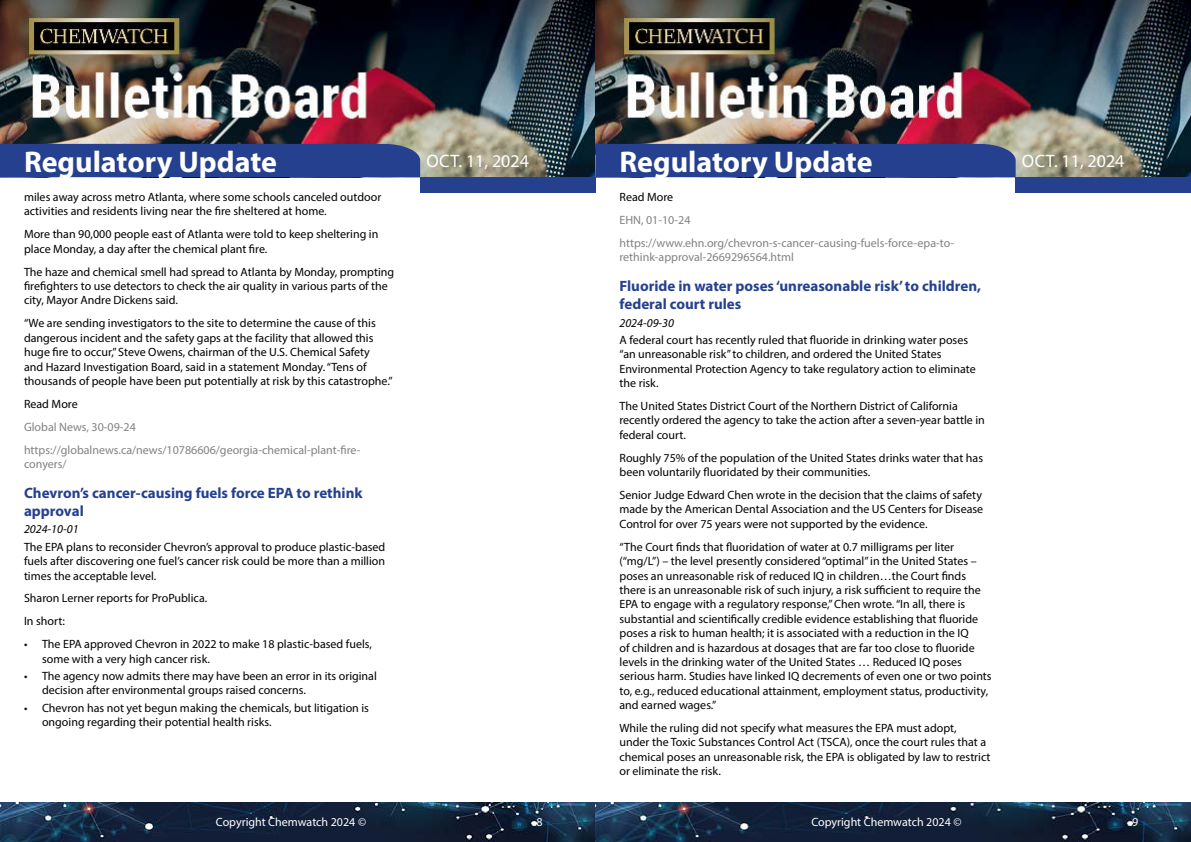
<style>
.page{position:relative;width:1191px;height:842px;background:#fff}
.page>*{position:absolute;margin:0;border:0;box-sizing:border-box;transform-origin:0 0}
.t1{font:700 30px "Myriad Pro";color:#fff}
.t2{font:18px "Myriad Pro";color:#fff}
.t3{font:700 15px/18px "Myriad Pro";color:#25408f}
.t4{font:12px/14.4px "Myriad Pro";color:#000}
.t5{font:12px/22.9px "Myriad Pro";color:#808285}
.t6{font:12px "Myriad Pro";color:#fff}
.t7{font:italic 12px "Myriad Pro";color:#000}
</style>
<div class="page">
<img style="left:0;top:0;width:1191px;height:177px">
<div style="left:420px;top:177px;width:175px;height:15px;background:#25408f"></div>
<div style="left:1015px;top:177px;width:176px;height:15px;background:#25408f"></div>
<div style="left:0;top:144px;width:420px;height:33px;background:#25408f"></div>
<div style="left:595px;top:144px;width:420px;height:33px;background:#25408f"></div>
<img style="left:0;top:802px;width:1191px;height:40px">
<h1 class="t1" style="left:24px;top:142px;width:255px">Regulatory Update</h1>
<h2 class="t2" style="left:426px;top:149px;width:104px">Oct. 11, 2024</h2>
<h1 class="t1" style="left:619px;top:142px;width:255px">Regulatory Update</h1>
<h2 class="t2" style="left:1022px;top:149px;width:104px">Oct. 11, 2024</h2>
<p class="t4" style="left:619px;top:190px;width:55px">Read More</p>
<p class="t5" style="left:619px;top:208px;width:336px">EHN, 01-10-24 https://www.ehn.org/chevron-s-cancer-causing-fuels-force-epa-to-</p>
<p class="t5" style="left:619px;top:246px;width:176px">rethink-approval-2669296564.html</p>
<p class="t3" style="left:619px;top:277px;width:363px">Fluoride in water poses ‘unreasonable risk’ to children, federal court rules</p>
<p class="t7" style="left:619px;top:315px;width:56px">2024-09-30</p>
<p class="t4" style="left:619px;top:332px;width:358px">A federal court has recently ruled that fluoride in drinking water poses “an unreasonable risk” to children, and ordered the United States Environmental Protection Agency to take regulatory action to eliminate the risk.</p>
<p class="t4" style="left:619px;top:399px;width:367px">The United States District Court of the Northern District of California recently ordered the agency to take the action after a seven-year battle in federal court.</p>
<p class="t4" style="left:619px;top:450px;width:365px">Roughly 75% of the population of the United States drinks water that has been voluntarily fluoridated by their communities.</p>
<p class="t4" style="left:619px;top:488px;width:365px;text-align:justify">Senior Judge Edward Chen wrote in the decision that the claims of safety made by the American Dental Association and the US Centers for Disease Control for over 75 years were not supported by the evidence.</p>
<p class="t4" style="left:619px;top:539px;width:374px">“The Court finds that fluoridation of water at 0.7 milligrams per liter (“mg/L”) – the level presently considered “optimal” in the United States – poses an unreasonable risk of reduced IQ in children…the Court finds there is an unreasonable risk of such injury, a risk sufficient to require the EPA to engage with a regulatory response,” Chen wrote. “In all, there is substantial and scientifically credible evidence establishing that fluoride poses a risk to human health; it is associated with a reduction in the IQ<br>of children and is hazardous at dosages that are far too close to fluoride levels in the drinking water of the United States … Reduced IQ poses serious harm. Studies have linked IQ decrements of even one or two points to, e.g., reduced educational attainment, employment status, productivity, and earned wages.”</p>
<p class="t4" style="left:619px;top:721px;width:372px">While the ruling did not specify what measures the EPA must adopt,<br>under the Toxic Substances Control Act (TSCA), once the court rules that a chemical poses an unreasonable risk, the EPA is obligated by law to restrict or eliminate the risk.</p>
<p class="t4" style="left:24px;top:190px;width:359px">miles away across metro Atlanta, where some schools canceled outdoor activities and residents living near the fire sheltered at home.</p>
<p class="t4" style="left:24px;top:227px;width:356px">More than 90,000 people east of Atlanta were told to keep sheltering in place Monday, a day after the chemical plant fire.</p>
<p class="t4" style="left:24px;top:264px;width:372px">The haze and chemical smell had spread to Atlanta by Monday, prompting firefighters to use detectors to check the air quality in various parts of the city, Mayor Andre Dickens said.</p>
<p class="t4" style="left:24px;top:316px;width:370px">“We are sending investigators to the site to determine the cause of this dangerous incident and the safety gaps at the facility that allowed this huge fire to occur,” Steve Owens, chairman of the U.S. Chemical Safety<br>and Hazard Investigation Board, said in a statement Monday. “Tens of thousands of people have been put potentially at risk by this catastrophe.”</p>
<p class="t4" style="left:24px;top:396px;width:55px">Read More</p>
<p class="t5" style="left:24px;top:415px;width:338px">Global News, 30-09-24 https://globalnews.ca/news/10786606/georgia-chemical-plant-fire-</p>
<p class="t5" style="left:24px;top:452px;width:44px">conyers/</p>
<p class="t3" style="left:24px;top:483px;width:340px">Chevron’s cancer-causing fuels force EPA to rethink approval</p>
<p class="t7" style="left:24px;top:522px;width:56px">2024-10-01</p>
<p class="t4" style="left:24px;top:539px;width:363px;text-align:justify">The EPA plans to reconsider Chevron’s approval to produce plastic-based fuels after discovering one fuel’s cancer risk could be more than a million times the acceptable level.</p>
<p class="t4" style="left:24px;top:587px;width:185px;line-height:22.9px">Sharon Lerner reports for ProPublica.<br>In short:</p>
<p class="t4" style="left:42px;top:637px;width:331px;text-indent:-18px">• The EPA approved Chevron in 2022 to make 18 plastic-based fuels, some with a very high cancer risk.</p>
<p class="t4" style="left:42px;top:668px;width:336px;text-indent:-18px">• The agency now admits there may have been an error in its original decision after environmental groups raised concerns.</p>
<p class="t4" style="left:42px;top:700px;width:328px;text-indent:-18px">• Chevron has not yet begun making the chemicals, but litigation is ongoing regarding their potential health risks.</p>
<p class="t6" style="left:216px;top:815px;width:152px">Copyright Chemwatch 2024 ©</p>
<p class="t6" style="left:536px;top:815px;width:8px">8</p>
<p class="t6" style="left:811px;top:815px;width:152px">Copyright Chemwatch 2024 ©</p>
<p class="t6" style="left:1132px;top:815px;width:8px">9</p>
</div>
